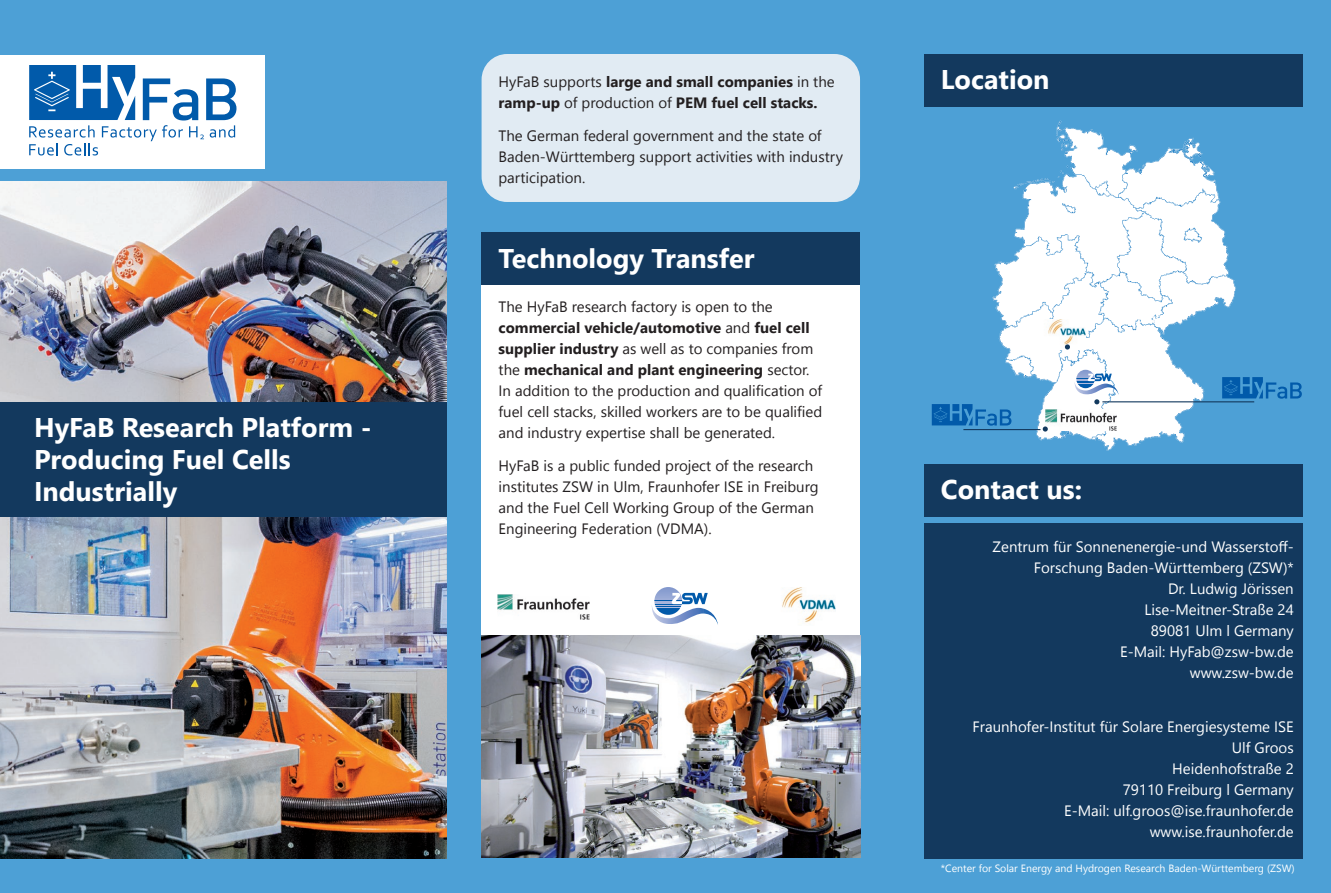
<style>
.page{position:relative;width:1331px;height:893px;background:#4da0d6}
.page>*{position:absolute;margin:0;border:0;box-sizing:border-box;transform-origin:0 0}
.t1{font:700 27px/32.4px "Segoe UI";color:#fff}
.t2{font:15px/21px "Segoe UI";color:#231f20}
.t3{font:15px/21px "Segoe UI";color:#fff;text-align:right}
.t4{font:700 15px/21px "Segoe UI";color:#231f20}
.t5{font:10.5px "Segoe UI";color:#fff}
.s1{font-weight:400}
.s2{font-weight:700}
</style>
<div class="page">
<div style="left:482px;top:285px;width:378px;height:350px;background:#fff"></div>
<div style="left:482px;top:54px;width:378px;height:148px;background:#e1ebf3;border-radius:26px"></div>
<div style="left:482px;top:233px;width:378px;height:52px;background:#13395e"></div>
<img style="left:497px;top:594px;width:92px;height:26px">
<svg style="left:654px;top:587px;width:28px;height:28px"></svg>
<svg style="left:651px;top:593px;width:67px;height:32px"></svg>
<img style="left:782px;top:587px;width:53px;height:36px">
<img style="left:482px;top:636px;width:378px;height:222px">
<img style="left:0;top:182px;width:446px;height:677px">
<div style="left:0;top:402px;width:446px;height:115px;background:#13395e"></div>
<div style="left:0;top:55px;width:264px;height:114px;background:#fff"></div>
<svg style="left:29px;top:65px;width:207px;height:90px"></svg>
<img style="left:931px;top:120px;width:324px;height:331px">
<div style="left:924px;top:54px;width:378px;height:52px;background:#13395e"></div>
<div style="left:924px;top:464px;width:378px;height:53px;background:#13395e"></div>
<div style="left:924px;top:523px;width:378px;height:336px;background:#13395e"></div>
<svg style="left:1076px;top:370px;width:19px;height:18px"></svg>
<img style="left:1036px;top:320px;width:50px;height:29px">
<img style="left:1045px;top:410px;width:72px;height:20px">
<svg style="left:1065px;top:344px;width:5px;height:6px"></svg>
<svg style="left:1074px;top:374px;width:45px;height:30px"></svg>
<svg style="left:1043px;top:426px;width:5px;height:6px"></svg>
<hr style="left:963px;top:429px;width:77px;height:1px;background:#13395e">
<hr style="left:1102px;top:401px;width:152px;height:1px;background:#13395e">
<svg style="left:932px;top:404px;width:79px;height:22px"></svg>
<svg style="left:1222px;top:377px;width:80px;height:22px"></svg>
<p class="t1" style="left:34px;top:411px;width:339px">HyFaB Research Platform -<br>Producing Fuel Cells<br>Industrially</p>
<p class="t4" style="left:499px;top:71px;width:338px"><span class="s1">HyFaB supports</span> large and small companies <span class="s1">in the </span>ramp-up <span class="s1">of production of</span> PEM fuel cell stacks.</p>
<p class="t2" style="left:499px;top:125px;width:346px">The German federal government and the state of<br>Baden-Württemberg support activities with industry participation.</p>
<p class="t1" style="left:499px;top:242px;width:257px">Technology Transfer</p>
<p class="t2" style="left:499px;top:296px;width:325px">The HyFaB research factory is open to the <span class="s2">commercial vehicle/automotive</span> and <span class="s2">fuel cell supplier industry</span> as well as to companies from the <span class="s2">mechanical and plant engineering</span> sector.<br>In addition to the production and qualification of fuel cell stacks, skilled workers are to be qualified and industry expertise shall be generated.</p>
<p class="t2" style="left:499px;top:455px;width:322px">HyFaB is a public funded project of the research institutes ZSW in Ulm, Fraunhofer ISE in Freiburg and the Fuel Cell Working Group of the German Engineering Federation (VDMA).</p>
<p class="t1" style="left:941px;top:63px;width:110px">Location</p>
<p class="t3" style="left:1128px;top:307px;width:42px">ntrum</p>
<p class="t1" style="left:941px;top:473px;width:143px">Contact us:</p>
<p class="t3" style="left:993px;top:536px;width:303px">Zentrum für Sonnenenergie-und Wasserstoff-<br>Forschung Baden-Württemberg (ZSW)*<br>Dr. Ludwig Jörissen<br>Lise-Meitner-Straße 24<br>89081 Ulm l Germany<br>E-Mail: HyFab@zsw-bw.de<br>www.zsw-bw.de</p>
<p class="t3" style="left:972px;top:716px;width:323px">Fraunhofer-Institut für Solare Energiesysteme ISE<br>Ulf Groos<br>Heidenhofstraße 2<br>79110 Freiburg l Germany<br>E-Mail: ulf.groos@ise.fraunhofer.de www.ise.fraunhofer.de</p>
<p class="t5" style="left:941px;top:859px;width:355px">*Center for Solar Energy and Hydrogen Research Baden-Württemberg (ZSW)</p>
</div>
